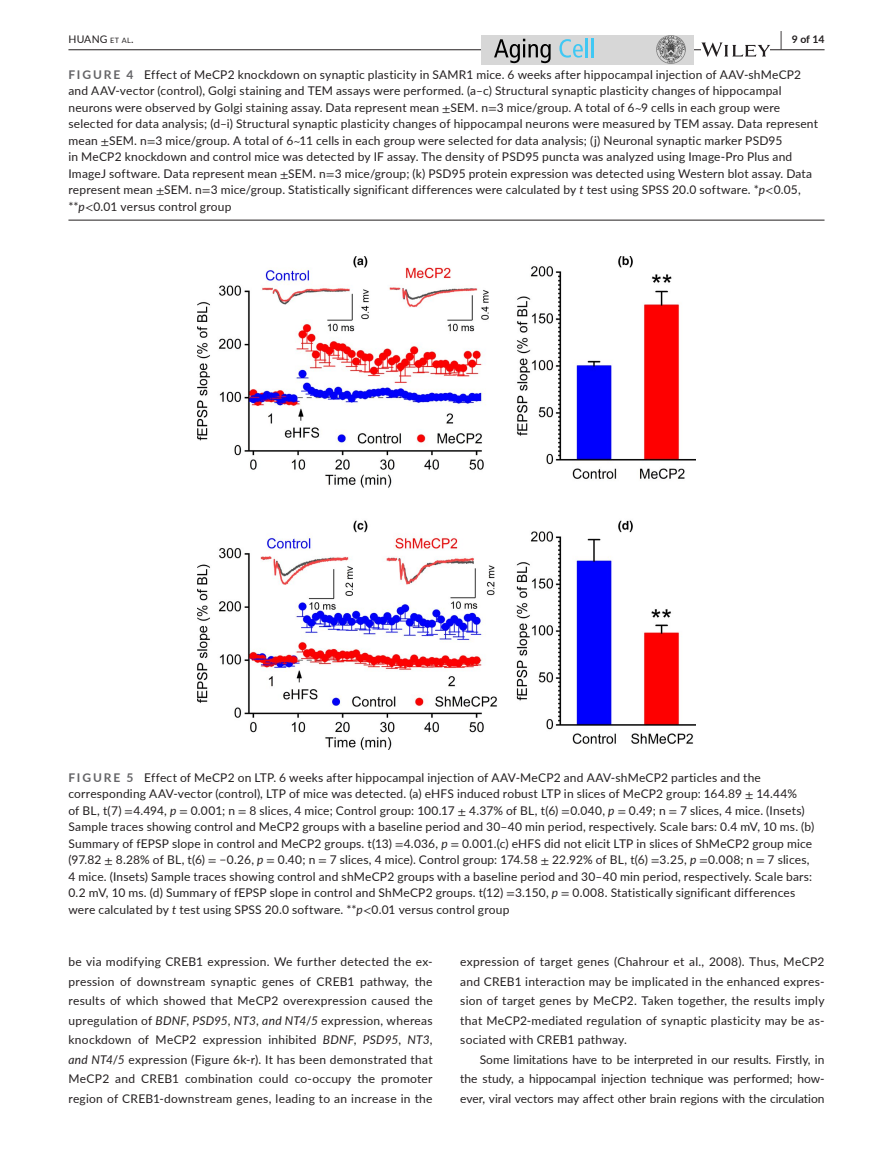
<style>
.page{position:relative;width:893px;height:1174px;background:#fff}
.page>*{position:absolute;margin:0;border:0;box-sizing:border-box;transform-origin:0 0}
.t1{font:12px/16.5px "Lato";letter-spacing:.015em;color:#231f20;text-align:justify}
.t2{font:10.5px "Lato";letter-spacing:.02em;color:#231f20}
.t3{font:700 10.5px "Lato";color:#231f20}
.s1{font-size:7.35px}
.s2{font-size:19.5px}
.s3{font-weight:700;color:#636366}
.s4{font-family:"STIX"}
.s5{font-style:italic}
</style>
<div class="page">
<hr style="left:68px;top:49px;width:756px;height:1px;background:#231f20">
<div style="left:481px;top:35px;width:213px;height:29px;background:#d7d7d7"></div>
<svg style="left:494px;top:39px;width:57px;height:24px"></svg>
<svg style="left:559px;top:39px;width:24px;height:19px"></svg>
<hr style="left:585px;top:38px;width:3px;height:19px;background:#40c8f4">
<svg style="left:591px;top:38px;width:2px;height:19px"></svg>
<img style="left:657px;top:35px;width:28px;height:29px">
<svg style="left:701px;top:42px;width:69px;height:15px"></svg>
<hr style="left:68px;top:220px;width:756px;height:1px;background:#231f20">
<img style="left:198px;top:256px;width:497px;height:493px">
<p class="t2" style="left:68px;top:31px;width:67px">HUANG <span class="s1">et al</span>.</p>
<p class="t3" style="left:780px;top:31px;width:46px"><span class="s2">|</span> 9 of 14</p>
<p class="t1" style="left:68px;top:66px;width:751px;text-align:left"><span class="s3">FIGURE 4</span> Effect of MeCP2 knockdown on synaptic plasticity in SAMR1 mice. 6 weeks after hippocampal injection of AAV-shMeCP2 and AAV-vector (control), Golgi staining and TEM assays were performed. (a–c) Structural synaptic plasticity changes of hippocampal neurons were observed by Golgi staining assay. Data represent mean <span class="s4">±</span>SEM. n<span class="s4">=</span>3 mice/group. A total of 6<span class="s4">~</span>9 cells in each group were selected for data analysis; (d–i) Structural synaptic plasticity changes of hippocampal neurons were measured by TEM assay. Data represent mean <span class="s4">±</span>SEM. n<span class="s4">=</span>3 mice/group. A total of 6<span class="s4">~</span>11 cells in each group were selected for data analysis; (j) Neuronal synaptic marker PSD95<br>in MeCP2 knockdown and control mice was detected by IF assay. The density of PSD95 puncta was analyzed using Image-Pro Plus and ImageJ software. Data represent mean <span class="s4">±</span>SEM. n<span class="s4">=</span>3 mice/group; (k) PSD95 protein expression was detected using Western blot assay. Data represent mean <span class="s4">±</span>SEM. n<span class="s4">=</span>3 mice/group. Statistically significant differences were calculated by <span class="s5">t</span> test using SPSS 20.0 software. *<span class="s5">p</span><span class="s4">&lt;</span>0.05, **<span class="s5">p</span><span class="s4">&lt;</span>0.01 versus control group</p>
<p class="t1" style="left:68px;top:768px;width:747px;text-align:left"><span class="s3">FIGURE 5</span> Effect of MeCP2 on LTP. 6 weeks after hippocampal injection of AAV-MeCP2 and AAV-shMeCP2 particles and the corresponding AAV-vector (control), LTP of mice was detected. (a) eHFS induced robust LTP in slices of MeCP2 group: 164.89 <span class="s4">±</span> 14.44%<br>of BL, t(7) <span class="s4">=</span>4.494, <span class="s5">p</span> <span class="s4">=</span> 0.001; n <span class="s4">=</span> 8 slices, 4 mice; Control group: 100.17 <span class="s4">±</span> 4.37% of BL, t(6) <span class="s4">=</span>0.040, <span class="s5">p</span> <span class="s4">=</span> 0.49; n <span class="s4">=</span> 7 slices, 4 mice. (Insets)<br>Sample traces showing control and MeCP2 groups with a baseline period and 30–40 min period, respectively. Scale bars: 0.4 mV, 10 ms. (b)<br>Summary of fEPSP slope in control and MeCP2 groups. t(13) <span class="s4">=</span>4.036, <span class="s5">p</span> <span class="s4">=</span> 0.001.(c) eHFS did not elicit LTP in slices of ShMeCP2 group mice (97.82 <span class="s4">±</span> 8.28% of BL, t(6) <span class="s4">=</span> −0.26, <span class="s5">p</span> <span class="s4">=</span> 0.40; n <span class="s4">=</span> 7 slices, 4 mice). Control group: 174.58 <span class="s4">±</span> 22.92% of BL, t(6) <span class="s4">=</span>3.25, <span class="s5">p</span> <span class="s4">=</span>0.008; n <span class="s4">=</span> 7 slices, 4 mice. (Insets) Sample traces showing control and shMeCP2 groups with a baseline period and 30–40 min period, respectively. Scale bars:<br>0.2 mV, 10 ms. (d) Summary of fEPSP slope in control and ShMeCP2 groups. t(12) <span class="s4">=</span>3.150, <span class="s5">p</span> <span class="s4">=</span> 0.008. Statistically significant differences were calculated by <span class="s5">t</span> test using SPSS 20.0 software. **<span class="s5">p</span><span class="s4">&lt;</span>0.01 versus control group</p>
<p class="t1" style="left:68px;top:951px;width:366px;line-height:19.5px">be via modifying CREB1 expression. We further detected the ex&shy;pression of downstream synaptic genes of CREB1 pathway, the results of which showed that MeCP2 overexpression caused the upregulation of <span class="s5">BDNF</span>, <span class="s5">PSD95</span>, <span class="s5">NT3</span>, <span class="s5">and NT4</span>/<span class="s5">5</span> expression, whereas knockdown of MeCP2 expression inhibited <span class="s5">BDNF</span>, <span class="s5">PSD95</span>, <span class="s5">NT3</span>, <span class="s5">and NT4</span>/<span class="s5">5</span> expression (Figure 6k-r). It has been demonstrated that MeCP2 and CREB1 combination could co-occupy the promoter region of CREB1-downstream genes, leading to an increase in the</p>
<p class="t1" style="left:460px;top:951px;width:366px;line-height:19.5px">expression of target genes (Chahrour et al., 2008). Thus, MeCP2 and CREB1 interaction may be implicated in the enhanced expres&shy;sion of target genes by MeCP2. Taken together, the results imply that MeCP2-mediated regulation of synaptic plasticity may be as&shy;sociated with CREB1 pathway.</p>
<p class="t1" style="left:460px;top:1049px;width:366px;line-height:19.5px;text-indent:20px">Some limitations have to be interpreted in our results. Firstly, in the study, a hippocampal injection technique was performed; how&shy;ever, viral vectors may affect other brain regions with the circulation</p>
</div>
